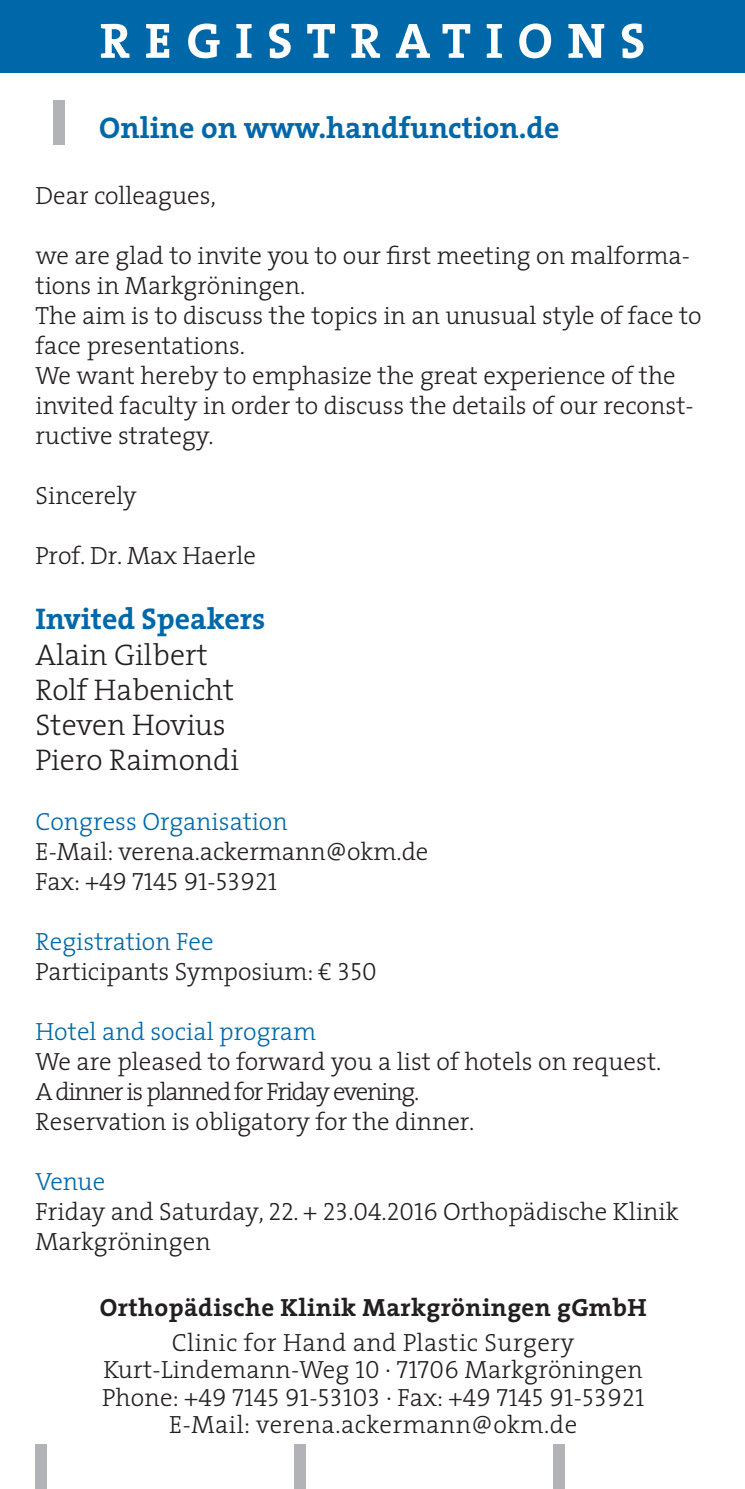
<style>
.page{position:relative;width:745px;height:1489px;background:#fff}
.page>*{position:absolute;margin:0;border:0;box-sizing:border-box;transform-origin:0 0}
.t1{font:700 50px "The Serif";letter-spacing:.29em;color:#fff}
.t2{font:300 30px/35px "The Serif";color:#231f20}
.t3{font:700 30px "The Serif";color:#0068a9}
.t4{font:300 25px/30px "The Serif";color:#231f20}
.t5{font:25px "The Serif Light Caps";letter-spacing:.01em;color:#231f20}
.t6{font:300 25px "The Serif";color:#0068a9}
.t7{font:700 25px "The Serif";letter-spacing:.015em;color:#231f20}
.t8{font:300 25px "The Serif";letter-spacing:.02em;color:#231f20}
.s1{font-family:"The Serif";font-weight:300}
.s2{color:#0068a9}
.s3{font-family:"The Serif Light Caps";font-weight:400}
</style>
<div class="page">
<div style="left:53px;top:100px;width:12px;height:44px;background:#b2b3b7"></div>
<div style="left:0;top:0;width:744px;height:73px;background:#0068a9"></div>
<div style="left:553px;top:1444px;width:11px;height:44px;background:#b2b3b7"></div>
<div style="left:294px;top:1444px;width:12px;height:44px;background:#b2b3b7"></div>
<div style="left:35px;top:1444px;width:12px;height:44px;background:#b2b3b7"></div>
<h1 class="t1" style="left:100px;top:-1px;width:546px">REGISTRATIONS</h1>
<p class="t3" style="left:99px;top:103px;width:461px">Online on www.handfunction.de</p>
<p class="t4" style="left:35px;top:180px;width:182px">Dear colleagues,</p>
<p class="t4" style="left:35px;top:240px;width:667px">we are glad to invite you to our first meeting on malforma&shy;tions in Markgröningen.<br>The aim is to discuss the topics in an unusual style of face to face presentations.<br>We want hereby to emphasize the great experience of the invited faculty in order to discuss the details of our reconst&shy;ructive strategy.</p>
<p class="t4" style="left:35px;top:480px;width:103px">Sincerely</p>
<p class="t4" style="left:35px;top:540px;width:222px">Prof. Dr. Max Haerle</p>
<p class="t3" style="left:35px;top:594px;width:231px">Invited Speakers</p>
<p class="t2" style="left:35px;top:636px;width:205px">Alain Gilbert<br>Rolf Habenicht<br>Steven Hovius<br>Piero Raimondi</p>
<p class="t6" style="left:35px;top:800px;width:253px">Congress Organisation</p>
<p class="t4" style="left:35px;top:835px;width:394px">E-Mail: verena.ackermann@okm.de</p>
<p class="t5" style="left:35px;top:860px;width:243px"><span class="s1">Fax: +</span>49 7145 91-53921</p>
<p class="t4" style="left:35px;top:925px;width:342px"><span class="s2">Registration Fee<br></span>Participants Symposium: € <span class="s3">350</span></p>
<p class="t6" style="left:35px;top:1010px;width:282px">Hotel and social program</p>
<p class="t4" style="left:35px;top:1045px;width:627px">We are pleased to forward you a list of hotels on request.<br>A dinner is planned for Friday evening.<br>Reservation is obligatory for the dinner.</p>
<p class="t4" style="left:35px;top:1165px;width:644px"><span class="s2">Venue<br></span>Friday and Saturday<span class="s3">, 22. + 23.04.2016</span> Orthopädische Klinik<br>Markgröningen</p>
<p class="t7" style="left:100px;top:1286px;width:548px">Orthopädische Klinik Markgröningen gGmbH</p>
<p class="t4" style="left:103px;top:1327px;width:540px;line-height:27.5px;text-align:center">Clinic for Hand and Plastic Surgery<br>Kurt-Lindemann-Weg <span class="s3">10 · 71706</span> Markgröningen</p>
<p class="t5" style="left:102px;top:1376px;width:543px"><span class="s1">Phone: +</span>49 7145 91-53103 <span class="s1">· Fax: +</span>49 7145 91-53921</p>
<p class="t8" style="left:169px;top:1403px;width:409px">E-Mail: verena.ackermann@okm.de</p>
</div>
